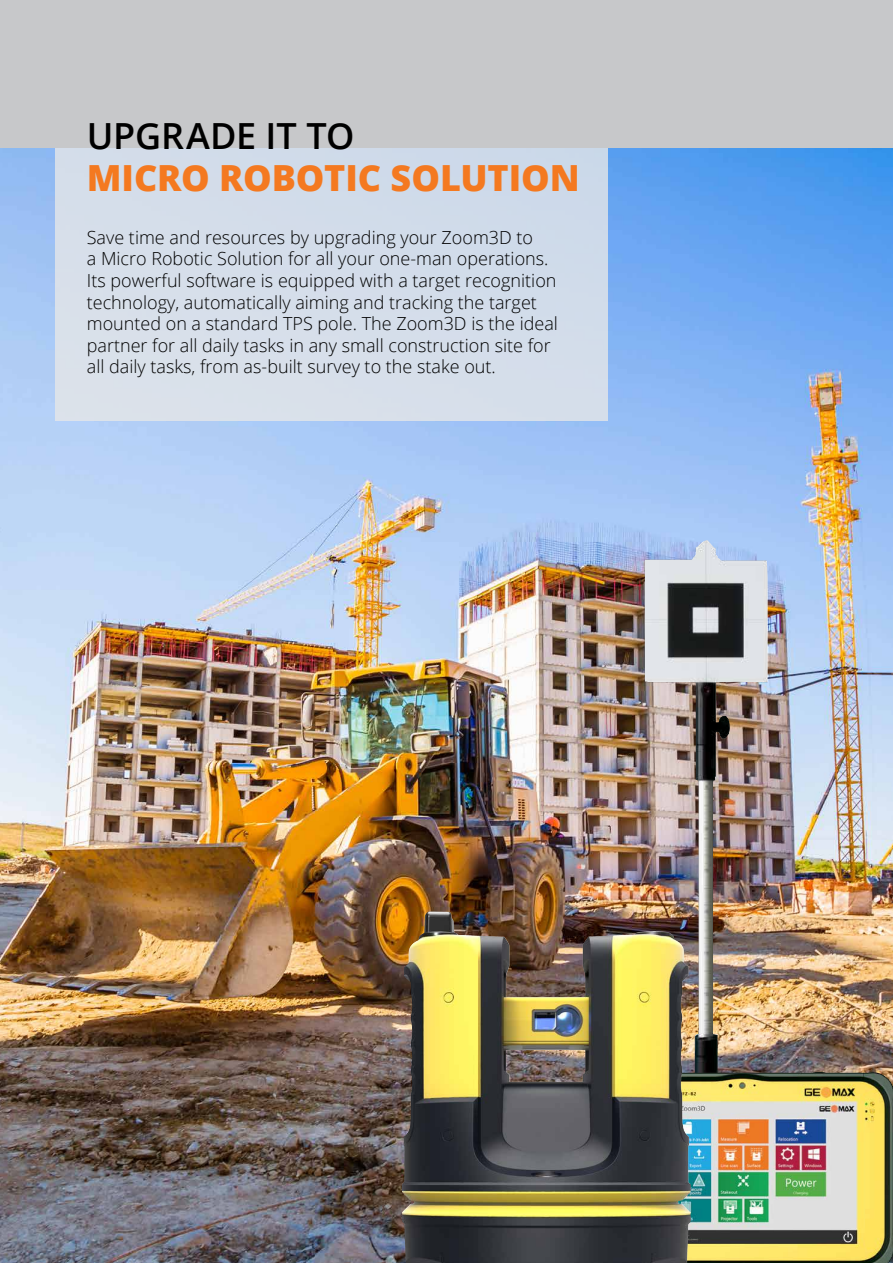
<style>
.page{position:relative;width:893px;height:1263px;background:#c7c8ca}
.page>*{position:absolute;margin:0;border:0;box-sizing:border-box;transform-origin:0 0}
.t1{font:800 36px "Open Sans";color:#f47920}
.t2{font:600 36px "Open Sans";letter-spacing:-.005em;color:#000}
.t3{font:300 18px/21.6px "Open Sans";color:#000}
</style>
<div class="page">
<img style="left:0;top:149px;width:893px;height:1114px">
<img style="left:645px;top:540px;width:123px;height:532px">
<img style="left:592px;top:1072px;width:301px;height:191px">
<img style="left:404px;top:911px;width:25px;height:104px">
<div style="left:55px;top:148px;width:553px;height:273px;background:#d5ddea"></div>
<h1 class="t2" style="left:87px;top:111px;width:269px">UPGRADE IT TO</h1>
<h1 class="t1" style="left:87px;top:150px;width:495px">MICRO ROBOTIC SOLUTION</h1>
<p class="t3" style="left:87px;top:226px;width:473px">Save time and resources by upgrading your Zoom3D to<br>a Micro Robotic Solution for all your one-man operations.<br>Its powerful software is equipped with a target recognition technology, automatically aiming and tracking the target mounted on a standard TPS pole. The Zoom3D is the ideal partner for all daily tasks in any small construction site for all daily tasks, from as-built survey to the stake out.</p>
</div>
